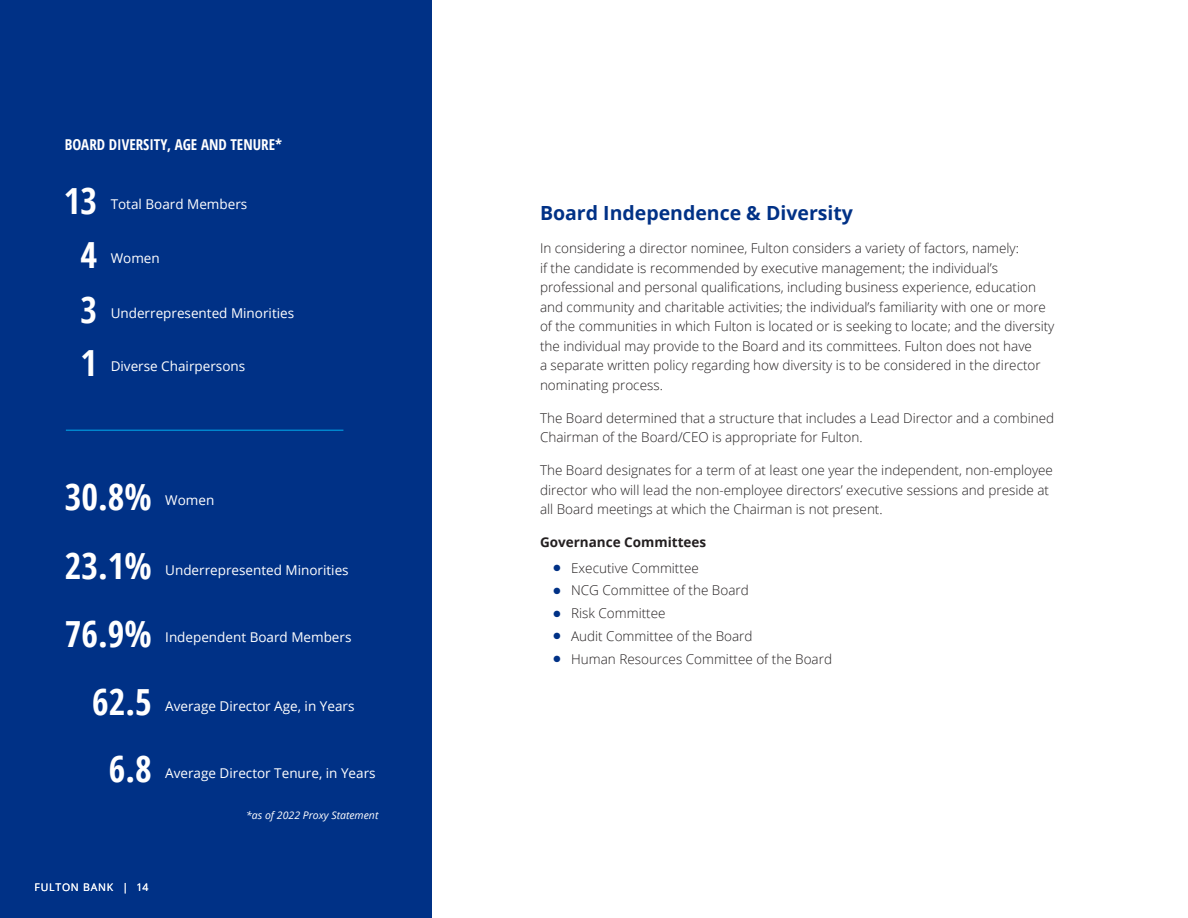
<style>
.page{position:relative;width:1188px;height:918px;background:#fff}
.page>*{position:absolute;margin:0;border:0;box-sizing:border-box;transform-origin:0 0}
.t1{font:700 condensed 36px "Open Sans";color:#fff}
.Subhead_1{font:700 19.5px "Open Sans";color:#003186}
.t2{font:700 condensed 15px "Open Sans";color:#fff}
.Body_copy{font:300 13.5px/19.5px "Open Sans";color:#231f20}
.t3{font:13.5px "Open Sans";color:#fff}
.Body_copy-2{font:700 13.5px "Open Sans";color:#231f20}
.t4{font:italic 10.5px "Open Sans";color:#fff}
.t5{font:10.5px "Open Sans";letter-spacing:.075em;color:#fff}
.s1{color:#003186}
</style>
<div class="page">
<div style="left:0;top:0;width:432px;height:918px;background:#003186"></div>
<hr style="left:66px;top:430px;width:277px;height:1px;background:#00adf0">
<p class="t2" style="left:65px;top:134px;width:219px">BOARD DIVERSITY, AGE AND TENURE*</p>
<p class="t1" style="left:64px;top:176px;width:35px">13</p>
<p class="t1" style="left:81px;top:230px;width:18px">4</p>
<p class="t1" style="left:81px;top:285px;width:18px">3</p>
<p class="t1" style="left:81px;top:338px;width:18px">1</p>
<p class="t3" style="left:111px;top:195px;width:138px">Total Board Members</p>
<p class="t3" style="left:111px;top:249px;width:51px">Women</p>
<p class="t3" style="left:111px;top:304px;width:185px">Underrepresented Minorities</p>
<p class="t3" style="left:111px;top:357px;width:136px">Diverse Chairpersons</p>
<p class="t1" style="left:65px;top:471px;width:89px">30.8%</p>
<p class="t3" style="left:165px;top:491px;width:51px">Women</p>
<p class="t1" style="left:65px;top:541px;width:89px">23.1%</p>
<p class="t3" style="left:165px;top:561px;width:185px">Underrepresented Minorities</p>
<p class="t1" style="left:65px;top:608px;width:89px">76.9%</p>
<p class="t3" style="left:165px;top:628px;width:188px">Independent Board Members</p>
<p class="t1" style="left:92px;top:677px;width:61px">62.5</p>
<p class="t3" style="left:165px;top:697px;width:191px">Average Director Age, in Years</p>
<p class="t1" style="left:109px;top:744px;width:45px">6.8</p>
<p class="t3" style="left:165px;top:764px;width:212px">Average Director Tenure, in Years</p>
<p class="t4" style="left:246px;top:808px;width:134px">*as of 2022 Proxy Statement</p>
<p class="t5" style="left:35px;top:880px;width:115px">FULTON BANK | 14</p>
<p class="Subhead_1" style="left:540px;top:199px;width:315px">Board Independence &amp; Diversity</p>
<p class="Body_copy" style="left:540px;top:238px;width:516px">In considering a director nominee, Fulton considers a variety of factors, namely:<br>if the candidate is recommended by executive management; the individual’s professional and personal qualifications, including business experience, education and community and charitable activities; the individual’s familiarity with one or more of the communities in which Fulton is located or is seeking to locate; and the diversity the individual may provide to the Board and its committees. Fulton does not have<br>a separate written policy regarding how diversity is to be considered in the director nominating process.</p>
<p class="Body_copy" style="left:540px;top:408px;width:516px">The Board determined that a structure that includes a Lead Director and a combined<br>Chairman of the Board/CEO is appropriate for Fulton.</p>
<p class="Body_copy" style="left:540px;top:460px;width:515px">The Board designates for a term of at least one year the independent, non-employee director who will lead the non-employee directors’ executive sessions and preside at all Board meetings at which the Chairman is not present.</p>
<p class="Body_copy-2" style="left:540px;top:532px;width:168px">Governance Committees</p>
<p class="Body_copy" style="left:554px;top:558px;width:147px"><span class="s1">●</span> Executive Committee</p>
<p class="Body_copy" style="left:554px;top:580px;width:197px"><span class="s1">●</span> NCG Committee of the Board</p>
<p class="Body_copy" style="left:554px;top:603px;width:114px"><span class="s1">●</span> Risk Committee</p>
<p class="Body_copy" style="left:554px;top:626px;width:201px"><span class="s1">●</span> Audit Committee of the Board</p>
<p class="Body_copy" style="left:554px;top:649px;width:280px"><span class="s1">●</span> Human Resources Committee of the Board</p>
</div>
